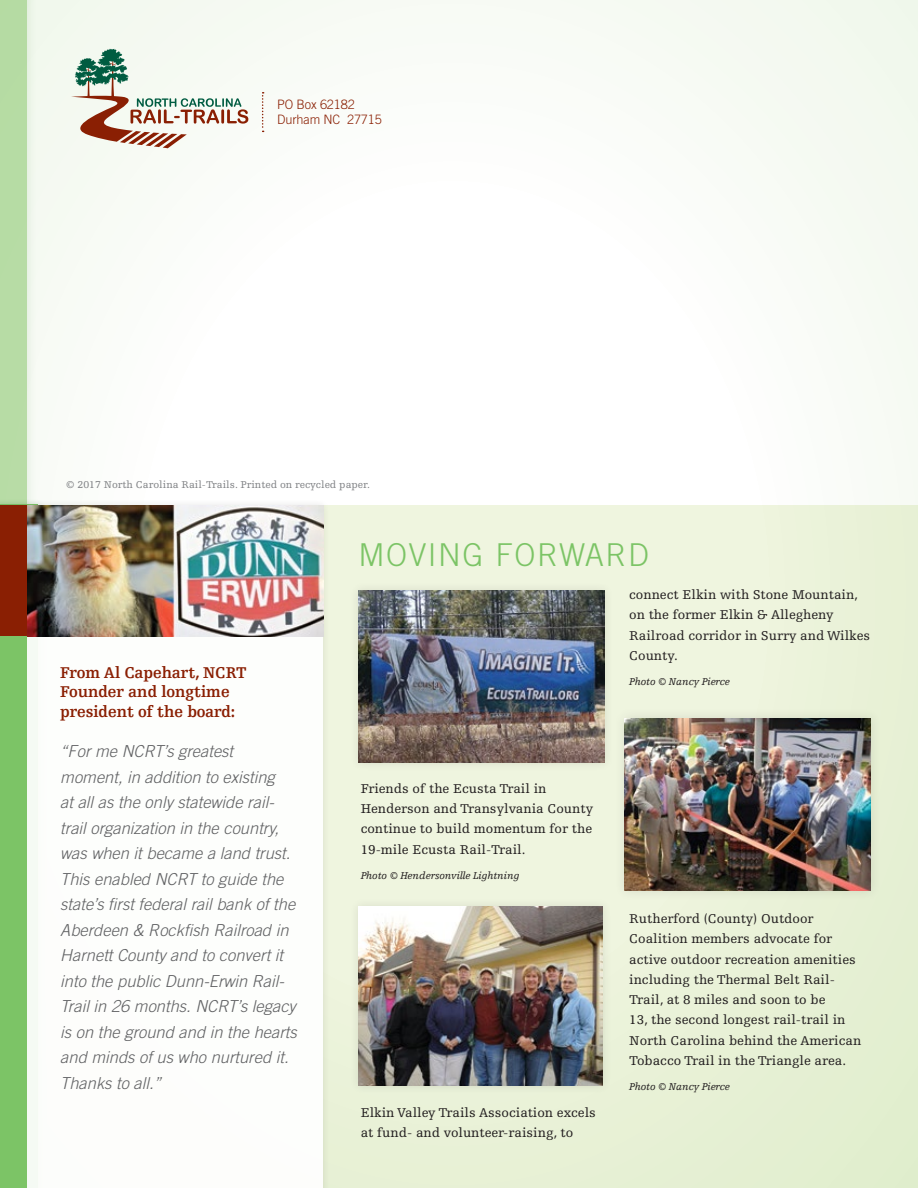
<style>
.page{position:relative;width:918px;height:1188px;background:#fbfdfa}
.page>*{position:absolute;margin:0;border:0;box-sizing:border-box;transform-origin:0 0}
.t1{font:300 31.5px "Trade Gothic";letter-spacing:.05em;color:#7cc466}
.t2{font:italic 300 16.5px/25.5px "Trade Gothic";color:#5f6062}
.t3{font:700 16.5px/19.5px "Egyptienne F";letter-spacing:-.005em;color:#8a1f03;scale:.95 1}
.t4{font:13.5px/20.2px "Egyptienne F";color:#231f20}
.t5{font:300 12.9px/15px "Trade Gothic";letter-spacing:-.01em;color:#8a1f03}
.t6{font:italic 10.5px "Egyptienne F";letter-spacing:-.005em;color:#231f20;scale:.95 1}
.t7{font:10.5px "Egyptienne F";color:#808285}
</style>
<div class="page">
<div style="left:0;top:0;width:37px;height:515px;background:#eff6ec"></div>
<div style="left:0;top:0;width:27px;height:505px;background:#b7dca5"></div>
<svg style="left:71px;top:49px;width:177px;height:99px"></svg>
<div style="left:37px;top:505px;width:881px;height:683px;background:#eaf2d9"></div>
<svg style="left:262px;top:92px;width:2px;height:40px"></svg>
<div style="left:0;top:497px;width:332px;height:691px;background:#231f20;opacity:.12"></div>
<div style="left:0;top:505px;width:323px;height:683px;background:#fff"></div>
<img style="left:27px;top:506px;width:297px;height:130px">
<div style="left:0;top:505px;width:27px;height:131px;background:#8a1f03"></div>
<div style="left:0;top:636px;width:27px;height:552px;background:#7cc466"></div>
<img style="left:358px;top:590px;width:246px;height:173px">
<div style="left:349px;top:898px;width:263px;height:196px;background:#231f20;opacity:.12"></div>
<img style="left:358px;top:907px;width:244px;height:178px">
<img style="left:624px;top:718px;width:247px;height:173px">
<p class="t5" style="left:277px;top:97px;width:106px">PO Box 62182<br>Durham NC 27715</p>
<p class="t7" style="left:66px;top:479px;width:305px">© 2017 North Carolina Rail-Trails. Printed on recycled paper.</p>
<p class="t3" style="left:60px;top:663px;width:198px">From Al Capehart, NCRT<br>Founder and longtime president of the board:</p>
<p class="t2" style="left:60px;top:738px;width:238px">“For me NCRT’s greatest moment, in addition to existing<br>at all as the only statewide rail&shy;trail organization in the country, was when it became a land trust.<br>This enabled NCRT to guide the state’s first federal rail bank of the<br>Aberdeen &amp; Rockfish Railroad in<br>Harnett County and to convert it into the public Dunn-Erwin Rail-<br>Trail in 26 months. NCRT’s legacy is on the ground and in the hearts and minds of us who nurtured it.<br>Thanks to all.”</p>
<h1 class="t1" style="left:358px;top:536px;width:292px">MOVING FORWARD</h1>
<p class="t4" style="left:629px;top:585px;width:243px">connect Elkin with Stone Mountain, on the former Elkin &amp; Allegheny<br>Railroad corridor in Surry and Wilkes<br>County.</p>
<p class="t6" style="left:629px;top:676px;width:107px">Photo © Nancy Pierce</p>
<p class="t4" style="left:361px;top:779px;width:234px">Friends of the Ecusta Trail in<br>Henderson and Transylvania County continue to build momentum for the<br>19-mile Ecusta Rail-Trail.</p>
<p class="t6" style="left:361px;top:870px;width:168px">Photo © Hendersonville Lightning</p>
<p class="t4" style="left:361px;top:1103px;width:237px">Elkin Valley Trails Association excels at fund- and volunteer-raising, to</p>
<p class="t4" style="left:629px;top:909px;width:234px">Rutherford (County) Outdoor Coalition members advocate for active outdoor recreation amenities including the Thermal Belt Rail-Trail, at 8 miles and soon to be<br>13, the second longest rail-trail in North Carolina behind the American Tobacco Trail in the Triangle area.</p>
<p class="t6" style="left:629px;top:1081px;width:107px">Photo © Nancy Pierce</p>
</div>
